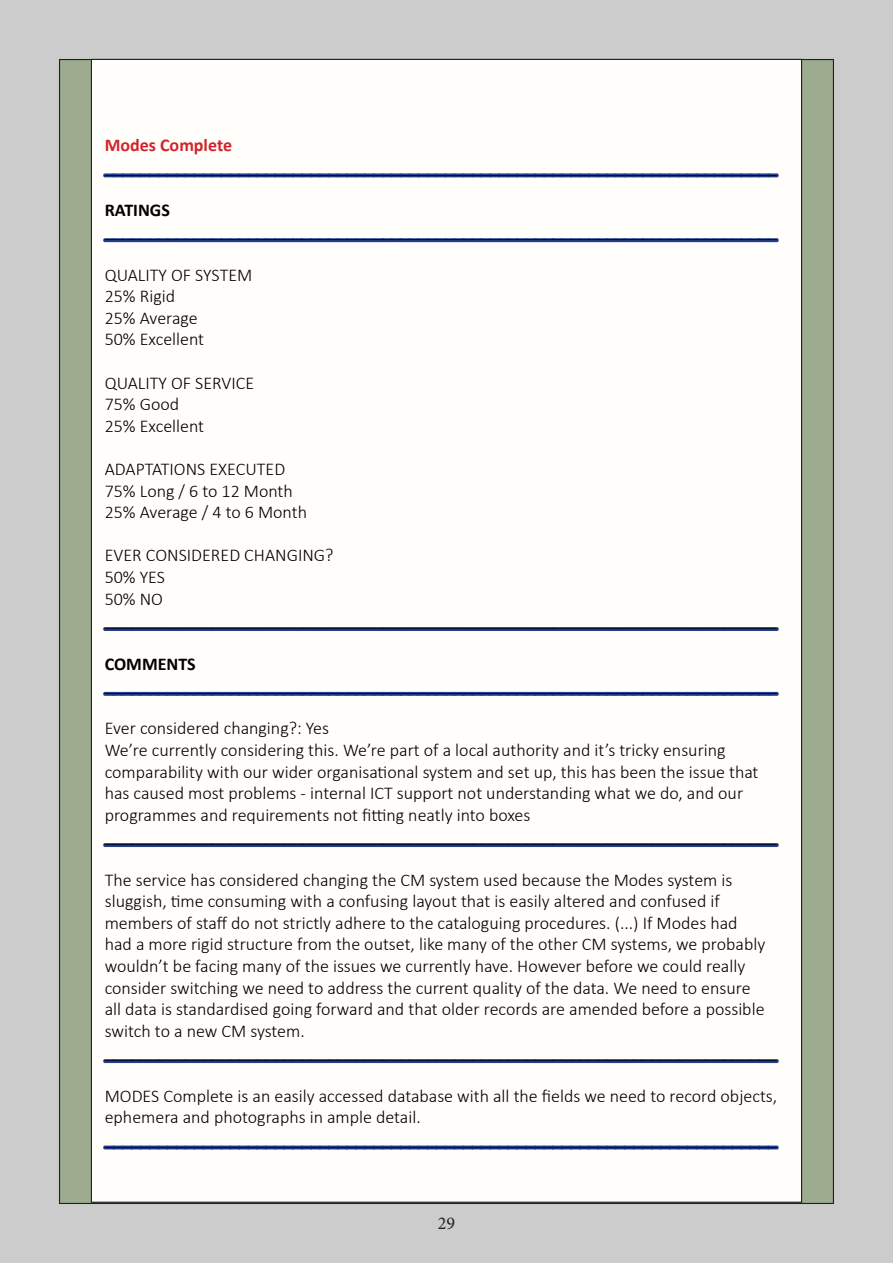
<style>
.page{position:relative;width:893px;height:1263px;background:#cdcccd}
.page>*{position:absolute;margin:0;border:0;box-sizing:border-box;transform-origin:0 0}
.t1{font:300 18px/21.6px "Calibri";color:#000}
.t2{font:700 18px "Calibri";color:#000}
.t3{font:700 18px "Calibri";color:#d1232a}
.t4{font:18px "Minion Pro";color:#231f20}
</style>
<div class="page">
<div style="left:60px;top:60px;width:773px;height:1143px;background:#9dac8e"></div>
<div style="left:91px;top:59px;width:710px;height:1143px;background:#fffefa"></div>
<svg style="left:103px;top:173px;width:676px;height:5px;background:#5165a3"></svg>
<svg style="left:103px;top:238px;width:676px;height:5px;background:#5266a4"></svg>
<svg style="left:103px;top:627px;width:676px;height:4px;background:#294290"></svg>
<svg style="left:103px;top:691px;width:676px;height:5px;background:#5267a4"></svg>
<svg style="left:103px;top:843px;width:676px;height:5px"></svg>
<svg style="left:103px;top:1059px;width:676px;height:5px"></svg>
<svg style="left:103px;top:1145px;width:676px;height:5px;background:#5165a3"></svg>
<p class="t3" style="left:105px;top:134px;width:129px">Modes Complete</p>
<p class="t1" style="left:105px;top:155px;width:674px">___________________________________________________________________________</p>
<p class="t2" style="left:105px;top:198px;width:67px">RATINGS</p>
<p class="t1" style="left:105px;top:220px;width:674px">___________________________________________________________________________</p>
<p class="t1" style="left:105px;top:263px;width:149px">QUALITY OF SYSTEM</p>
<p class="t1" style="left:105px;top:285px;width:72px">25% Rigid</p>
<p class="t1" style="left:105px;top:306px;width:95px">25% Average</p>
<p class="t1" style="left:105px;top:328px;width:101px">50% Excellent</p>
<p class="t1" style="left:105px;top:371px;width:151px">QUALITY OF SERVICE</p>
<p class="t1" style="left:105px;top:393px;width:76px">75% Good</p>
<p class="t1" style="left:105px;top:414px;width:101px">25% Excellent</p>
<p class="t1" style="left:105px;top:457px;width:182px">ADAPTATIONS EXECUTED</p>
<p class="t1" style="left:105px;top:479px;width:190px">75% Long / 6 to 12 Month</p>
<p class="t1" style="left:105px;top:501px;width:204px">25% Average / 4 to 6 Month</p>
<p class="t1" style="left:105px;top:544px;width:230px">EVER CONSIDERED CHANGING?</p>
<p class="t1" style="left:105px;top:565px;width:62px">50% YES</p>
<p class="t1" style="left:105px;top:587px;width:60px">50% NO</p>
<p class="t1" style="left:105px;top:609px;width:674px">___________________________________________________________________________</p>
<p class="t2" style="left:105px;top:652px;width:93px">COMMENTS</p>
<p class="t1" style="left:105px;top:673px;width:674px">___________________________________________________________________________</p>
<p class="t1" style="left:105px;top:717px;width:226px">Ever considered changing?: Yes</p>
<p class="t1" style="left:105px;top:738px;width:655px">We’re currently considering this. We’re part of a local authority and it’s tricky ensuring comparability with our wider organisational system and set up, this has been the issue that has caused most problems - internal ICT support not understanding what we do, and our programmes and requirements not fitting neatly into boxes</p>
<p class="t1" style="left:105px;top:825px;width:674px">___________________________________________________________________________</p>
<p class="t1" style="left:105px;top:868px;width:662px">The service has considered changing the CM system used because the Modes system is sluggish, time consuming with a confusing layout that is easily altered and confused if members of staff do not strictly adhere to the cataloguing procedures. (...) If Modes had had a more rigid structure from the outset, like many of the other CM systems, we probably wouldn’t be facing many of the issues we currently have. However before we could really consider switching we need to address the current quality of the data. We need to ensure all data is standardised going forward and that older records are amended before a possible switch to a new CM system.</p>
<p class="t1" style="left:105px;top:1041px;width:674px">___________________________________________________________________________</p>
<p class="t1" style="left:105px;top:1084px;width:674px">MODES Complete is an easily accessed database with all the fields we need to record objects, ephemera and photographs in ample detail.</p>
<p class="t1" style="left:105px;top:1127px;width:674px">___________________________________________________________________________</p>
<p class="t4" style="left:438px;top:1211px;width:19px">29</p>
</div>
